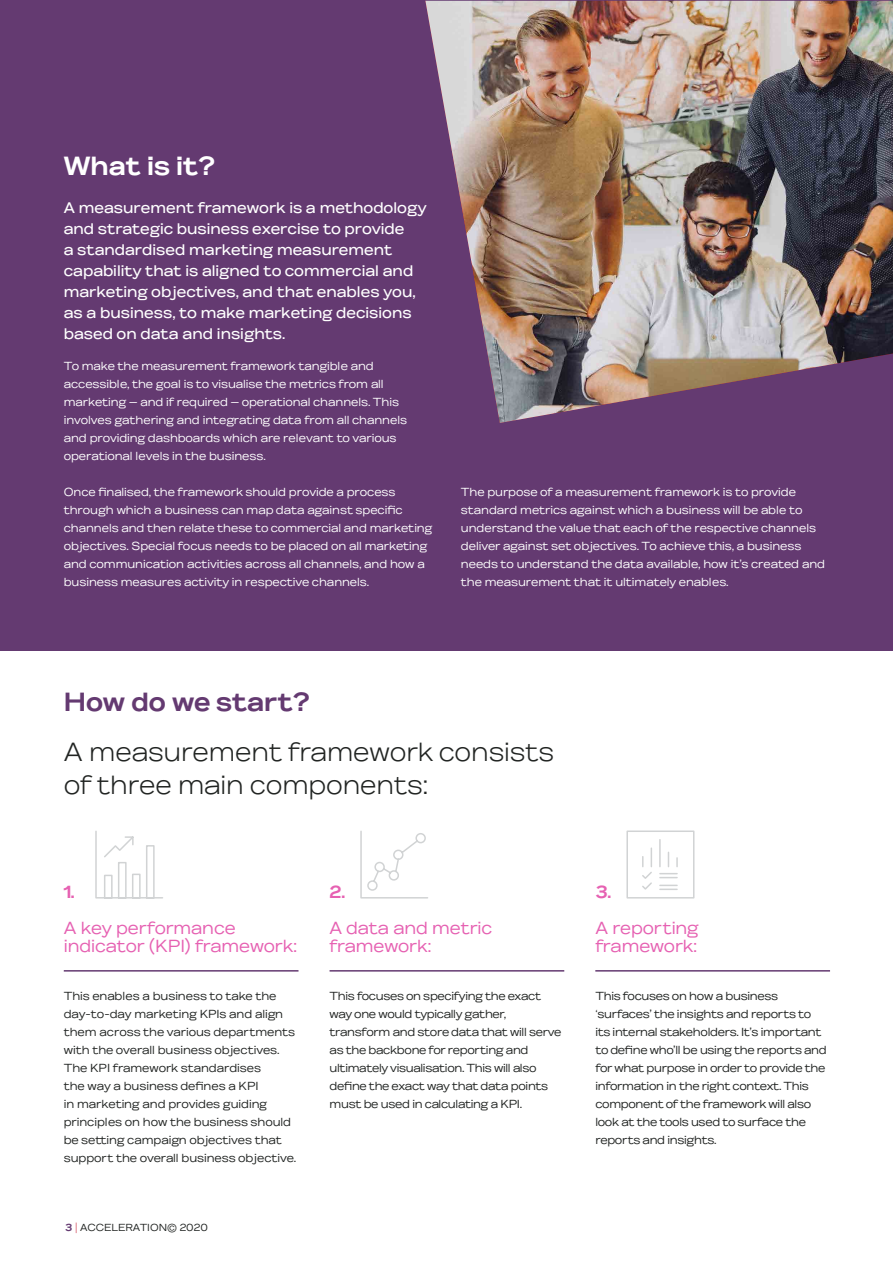
<style>
.page{position:relative;width:893px;height:1263px;background:#fff}
.page>*{position:absolute;margin:0;border:0;box-sizing:border-box;transform-origin:0 0}
.t1{font:300 27px/33px "WT Gothic";letter-spacing:-.005em;color:#212422}
.t2{font:700 27px "WT Gothic";color:#643a71}
.t3{font:700 27px "WT Gothic";color:#fff}
.t4{font:18px/18px "WT Gothic";letter-spacing:-.005em;color:#e661b2}
.t5{font:700 18px "WT Gothic";color:#e661b2}
.t6{font:500 15.75px/21px "WT Gothic";color:#fff}
.t7{font:12px/18px "WT Gothic";letter-spacing:-.005em;color:#fff}
.t8{font:12px/18px "WT Gothic";letter-spacing:-.025em;color:#212422}
.t9{font:12px/18px "WT Gothic";letter-spacing:-.005em;color:#212422}
.t10{font:10.5px "WT Gothic";color:#212422}
.s1{font-weight:700;color:#643a71}
.s2{color:#db6c79}
</style>
<div class="page">
<div style="left:0;top:0;width:893px;height:651px;background:#643a71"></div>
<img style="left:425px;top:0;width:468px;height:423px">
<svg style="left:626px;top:830px;width:69px;height:69px"></svg>
<svg style="left:95px;top:831px;width:68px;height:68px"></svg>
<svg style="left:360px;top:831px;width:68px;height:68px"></svg>
<hr style="left:64px;top:970px;width:234px;height:1px;background:#643a71">
<hr style="left:330px;top:970px;width:234px;height:1px;background:#643a71">
<hr style="left:595px;top:970px;width:235px;height:1px;background:#643a71">
<h1 class="t3" style="left:64px;top:150px;width:153px">What is it?</h1>
<p class="t6" style="left:64px;top:197px;width:365px">A measurement framework is a methodology and strategic business exercise to provide<br>a standardised marketing measurement capability that is aligned to commercial and marketing objectives, and that enables you, as a business, to make marketing decisions based on data and insights.</p>
<p class="t7" style="left:64px;top:357px;width:345px">To make the measurement framework tangible and accessible, the goal is to visualise the metrics from all marketing — and if required — operational channels. This involves gathering and integrating data from all channels and providing dashboards which are relevant to various operational levels in the business.</p>
<p class="t7" style="left:64px;top:483px;width:370px">Once finalised, the framework should provide a process through which a business can map data against specific channels and then relate these to commercial and marketing objectives. Special focus needs to be placed on all marketing and communication activities across all channels, and how a business measures activity in respective channels.</p>
<p class="t7" style="left:461px;top:483px;width:366px">The purpose of a measurement framework is to provide standard metrics against which a business will be able to understand the value that each of the respective channels deliver against set objectives. To achieve this, a business needs to understand the data available, how it’s created and the measurement that it ultimately enables.</p>
<h1 class="t2" style="left:64px;top:686px;width:248px">How do we start?</h1>
<h1 class="t1" style="left:64px;top:735px;width:492px">A measurement framework consists of three main components:</h1>
<h2 class="t5" style="left:64px;top:882px;width:12px">1.</h2>
<h2 class="t4" style="left:64px;top:919px;width:235px">A key performance indicator (KPI) framework:</h2>
<h2 class="t5" style="left:330px;top:882px;width:17px">2.</h2>
<h2 class="t4" style="left:330px;top:919px;width:164px">A data and metric framework:</h2>
<h2 class="t5" style="left:595px;top:882px;width:17px">3.</h2>
<h2 class="t4" style="left:595px;top:919px;width:105px">A reporting framework:</h2>
<p class="t9" style="left:64px;top:987px;width:234px">This enables a business to take the day-to-day marketing KPIs and align them across the various departments with the overall business objectives.<br>The KPI framework standardises<br>the way a business defines a KPI<br>in marketing and provides guiding principles on how the business should be setting campaign objectives that support the overall business objective.</p>
<p class="t8" style="left:330px;top:987px;width:234px">This focuses on specifying the exact way one would typically gather, transform and store data that will serve as the backbone for reporting and ultimately visualisation. This will also define the exact way that data points must be used in calculating a KPI.</p>
<p class="t8" style="left:595px;top:987px;width:233px">This focuses on how a business ‘surfaces’ the insights and reports to its internal stakeholders. It’s important to define who’ll be using the reports and for what purpose in order to provide the information in the right context. This component of the framework will also look at the tools used to surface the reports and insights.</p>
<p class="t10" style="left:65px;top:1221px;width:144px"><span class="s1">3</span> <span class="s2">|</span> ACCELERATION© 2020</p>
</div>
